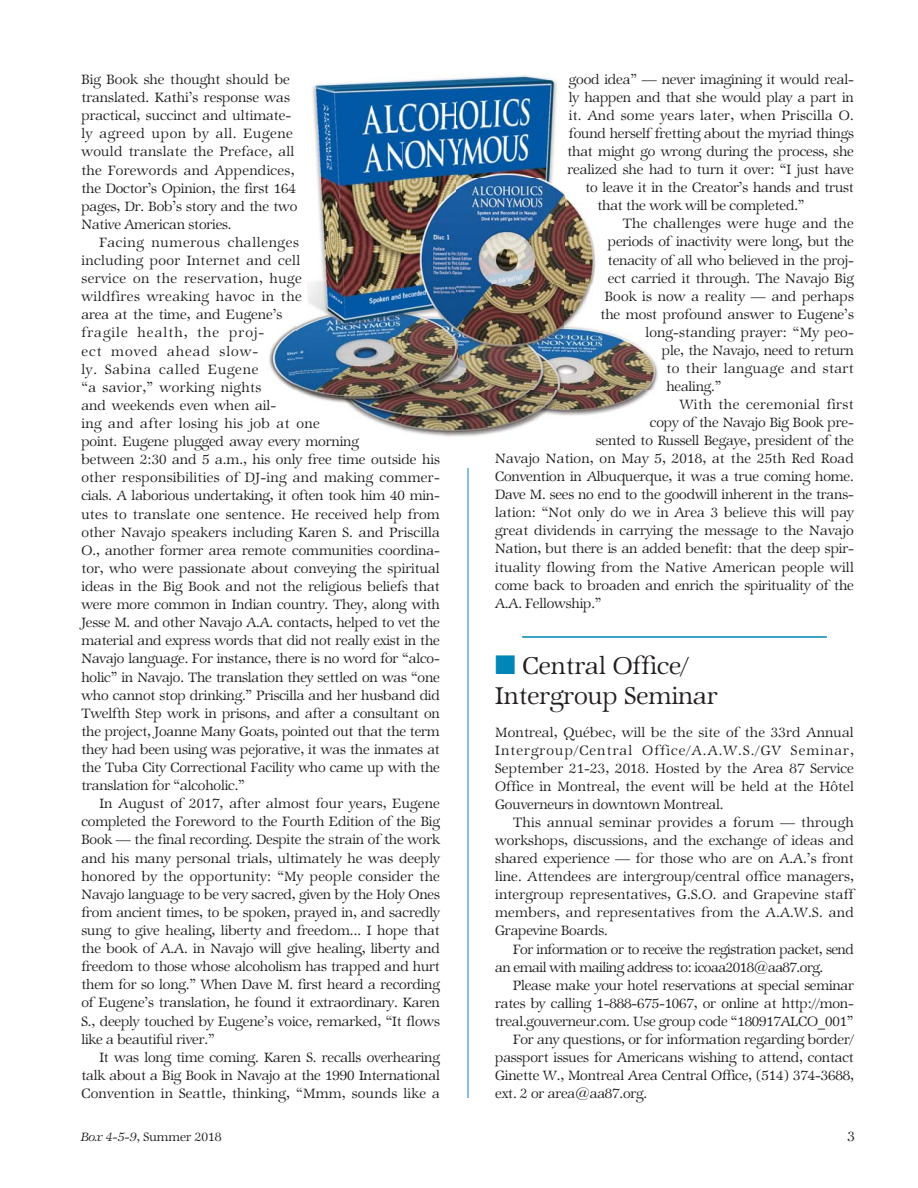
<style>
.page{position:relative;width:918px;height:1188px;background:#fff}
.page>*{position:absolute;margin:0;border:0;box-sizing:border-box;transform-origin:0 0}
.t1{font:27px/30px "Zapf Internatl IT Cby BT Light";color:#231f20}
.t2{font:15px/18.1px "Zapf Internatl IT Cby BT Light";letter-spacing:-.01em;color:#231f20;text-align:justify}
.t3{font:15px "Zapf Internatl IT Cby BT Light";letter-spacing:.01em;color:#231f20}
.t4{font:15px "Zapf Internatl IT Cby BT Light";letter-spacing:.015em;color:#231f20}
.t5{font:15px/18px "Zapf Internatl IT Cby BT Light";letter-spacing:-.03em;color:#231f20}
.t6{font:15px "Zapf Internatl IT Cby BT Light";letter-spacing:.03em;color:#231f20}
.t7{font:13.5px "Zapf Internatl IT Cby BT Light";color:#231f20}
.s1{color:#0085b7}
.s2{font-family:"Zapf Internatl IT Cby BT Light Ital"}
</style>
<div class="page">
<hr style="left:522px;top:636px;width:305px;height:2px;background:#0085b7">
<hr style="left:468px;top:468px;width:1px;height:630px;background:#0085b7">
<img style="left:312px;top:78px;width:145px;height:48px">
<img style="left:457px;top:75px;width:108px;height:316px">
<img style="left:565px;top:197px;width:31px;height:88px">
<img style="left:295px;top:126px;width:162px;height:311px">
<img style="left:269px;top:326px;width:26px;height:65px">
<img style="left:565px;top:285px;width:93px;height:106px">
<img style="left:457px;top:391px;width:193px;height:46px">
<p class="t2" style="left:81px;top:71px;width:218px;text-align:left">Big Book she thought should be translated. Kathi’s response was practical, succinct and ultimate&shy;ly agreed upon by all. Eugene would translate the Preface, all the Forewords and Appendices, the Doctor’s Opinion, the first 164 pages, Dr. Bob’s story and the two<br>Native American stories.</p>
<p class="t2" style="left:81px;top:234px;width:360px;text-align:left;text-indent:18px">Facing numerous challenges<br>including poor Internet and cell<br>service on the reservation, huge<br>wildfires wreaking havoc in the<br>area at the time, and Eugene’s<br>fragile health, the proj-<br>ect moved ahead slow-<br>ly. Sabina called Eugene<br>“a savior,” working nights<br>and weekends even when ail-<br>ing and after losing his job at one<br>point. Eugene plugged away every morning<br>between 2:30 and 5 a.m., his only free time outside his other responsibilities of DJ-ing and making commer&shy;cials. A laborious undertaking, it often took him 40 min&shy;utes to translate one sentence. He received help from other Navajo speakers including Karen S. and Priscilla O., another former area remote communities coordina&shy;tor, who were passionate about conveying the spiritual ideas in the Big Book and not the religious beliefs that were more common in Indian country. They, along with Jesse M. and other Navajo A.A. contacts, helped to vet the material and express words that did not really exist in the Navajo language. For instance, there is no word for “alco&shy;holic” in Navajo. The translation they settled on was “one who cannot stop drinking.” Priscilla and her husband did Twelfth Step work in prisons, and after a consultant on the project, Joanne Many Goats, pointed out that the term they had been using was pejorative, it was the inmates at the Tuba City Correctional Facility who came up with the translation for “alcoholic.”</p>
<p class="t2" style="left:81px;top:796px;width:360px;text-indent:18px">In August of 2017, after almost four years, Eugene completed the Foreword to the Fourth Edition of the Big Book — the final recording. Despite the strain of the work and his many personal trials, ultimately he was deeply honored by the opportunity: “My people consider the Navajo language to be very sacred, given by the Holy Ones from ancient times, to be spoken, prayed in, and sacredly sung to give healing, liberty and freedom... I hope that the book of A.A. in Navajo will give healing, liberty and freedom to those whose alcoholism has trapped and hurt them for so long.” When Dave M. first heard a recording of Eugene’s translation, he found it extraordinary. Karen S., deeply touched by Eugene’s voice, remarked, “It flows like a beautiful river.”</p>
<p class="t2" style="left:81px;top:1049px;width:360px;text-indent:18px">It was long time coming. Karen S. recalls overhearing talk about a Big Book in Navajo at the 1990 International Convention in Seattle, thinking, “Mmm, sounds like a</p>
<p class="t2" style="left:569px;top:71px;width:287px">good idea” — never imagining it would real-</p>
<p class="t2" style="left:569px;top:89px;width:287px">ly happen and that she would play a part in</p>
<p class="t4" style="left:569px;top:109px;width:286px">it. And some years later, when Priscilla O.</p>
<p class="t2" style="left:569px;top:125px;width:286px">found herself fretting about the myriad things</p>
<p class="t2" style="left:567px;top:144px;width:288px">that might go wrong during the process, she</p>
<p class="t2" style="left:567px;top:162px;width:288px">realized she had to turn it over: “I just have</p>
<p class="t2" style="left:585px;top:180px;width:270px">to leave it in the Creator’s hands and trust</p>
<p class="t2" style="left:597px;top:198px;width:209px">that the work will be completed.”</p>
<p class="t4" style="left:623px;top:218px;width:232px">The challenges were huge and the</p>
<p class="t2" style="left:608px;top:234px;width:247px">periods of inactivity were long, but the</p>
<p class="t2" style="left:608px;top:252px;width:248px">tenacity of all who believed in the proj-</p>
<p class="t2" style="left:608px;top:270px;width:248px">ect carried it through. The Navajo Big</p>
<p class="t3" style="left:605px;top:290px;width:251px">Book is now a reality — and perhaps</p>
<p class="t2" style="left:600px;top:306px;width:255px">the most profound answer to Eugene’s</p>
<p class="t3" style="left:645px;top:326px;width:210px">long-standing prayer: “My peo-</p>
<p class="t2" style="left:662px;top:342px;width:193px">ple, the Navajo, need to return</p>
<p class="t6" style="left:666px;top:362px;width:189px">to their language and start</p>
<p class="t2" style="left:666px;top:378px;width:57px">healing.”</p>
<p class="t6" style="left:680px;top:398px;width:175px">With the ceremonial first</p>
<p class="t2" style="left:650px;top:414px;width:205px">copy of the Navajo Big Book pre-</p>
<p class="t2" style="left:596px;top:432px;width:260px">sented to Russell Begaye, president of the</p>
<p class="t3" style="left:495px;top:452px;width:360px">Navajo Nation, on May 5, 2018, at the 25th Red Road</p>
<p class="t2" style="left:495px;top:469px;width:360px">Convention in Albuquerque, it was a true coming home.</p>
<p class="t2" style="left:495px;top:487px;width:360px">Dave M. sees no end to the goodwill inherent in the trans-</p>
<p class="t2" style="left:495px;top:505px;width:360px">lation: “Not only do we in Area 3 believe this will pay</p>
<p class="t3" style="left:495px;top:525px;width:360px">great dividends in carrying the message to the Navajo</p>
<p class="t2" style="left:495px;top:541px;width:360px">Nation, but there is an added benefit: that the deep spir-</p>
<p class="t4" style="left:495px;top:561px;width:360px">ituality flowing from the Native American people will</p>
<p class="t2" style="left:495px;top:577px;width:360px">come back to broaden and enrich the spirituality of the</p>
<p class="t2" style="left:495px;top:595px;width:108px">A.A. Fellowship.”</p>
<h1 class="t1" style="left:495px;top:652px;width:224px"><span class="s1">■</span> Central Office/<br>Intergroup Seminar</h1>
<p class="t2" style="left:495px;top:724px;width:360px">Montreal, Québec, will be the site of the 33rd Annual Intergroup/Central Office/A.A.W.S./GV Seminar, September 21-23, 2018. Hosted by the Area 87 Service Office in Montreal, the event will be held at the Hôtel Gouverneurs in downtown Montreal.</p>
<p class="t2" style="left:495px;top:815px;width:360px;text-indent:18px">This annual seminar provides a forum — through workshops, discussions, and the exchange of ideas and shared experience — for those who are on A.A.’s front line. Attendees are intergroup/central office managers, intergroup representatives, G.S.O. and Grapevine staff members, and representatives from the A.A.W.S. and Grapevine Boards.</p>
<p class="t5" style="left:495px;top:941px;width:360px;text-indent:18px">For information or to receive the registration packet, send an email with mailing address to: icoaa2018@aa87.org.</p>
<p class="t2" style="left:513px;top:977px;width:342px">Please make your hotel reservations at special seminar</p>
<p class="t2" style="left:495px;top:995px;width:360px">rates by calling 1-888-675-1067, or online at http://mon-</p>
<p class="t2" style="left:495px;top:1013px;width:360px">treal.gouverneur.com. Use group code “180917ALCO_001”</p>
<p class="t2" style="left:513px;top:1031px;width:342px">For any questions, or for information regarding border/</p>
<p class="t2" style="left:495px;top:1049px;width:360px">passport issues for Americans wishing to attend, contact</p>
<p class="t2" style="left:495px;top:1067px;width:360px">Ginette W., Montreal Area Central Office, (514) 374-3688,</p>
<p class="t2" style="left:495px;top:1085px;width:154px">ext. 2 or area@aa87.org.</p>
<p class="t7" style="left:81px;top:1131px;width:142px"><span class="s2">Box 4-5-9,</span> Summer 2018</p>
<p class="t2" style="left:848px;top:1129px;width:9px">3</p>
</div>
